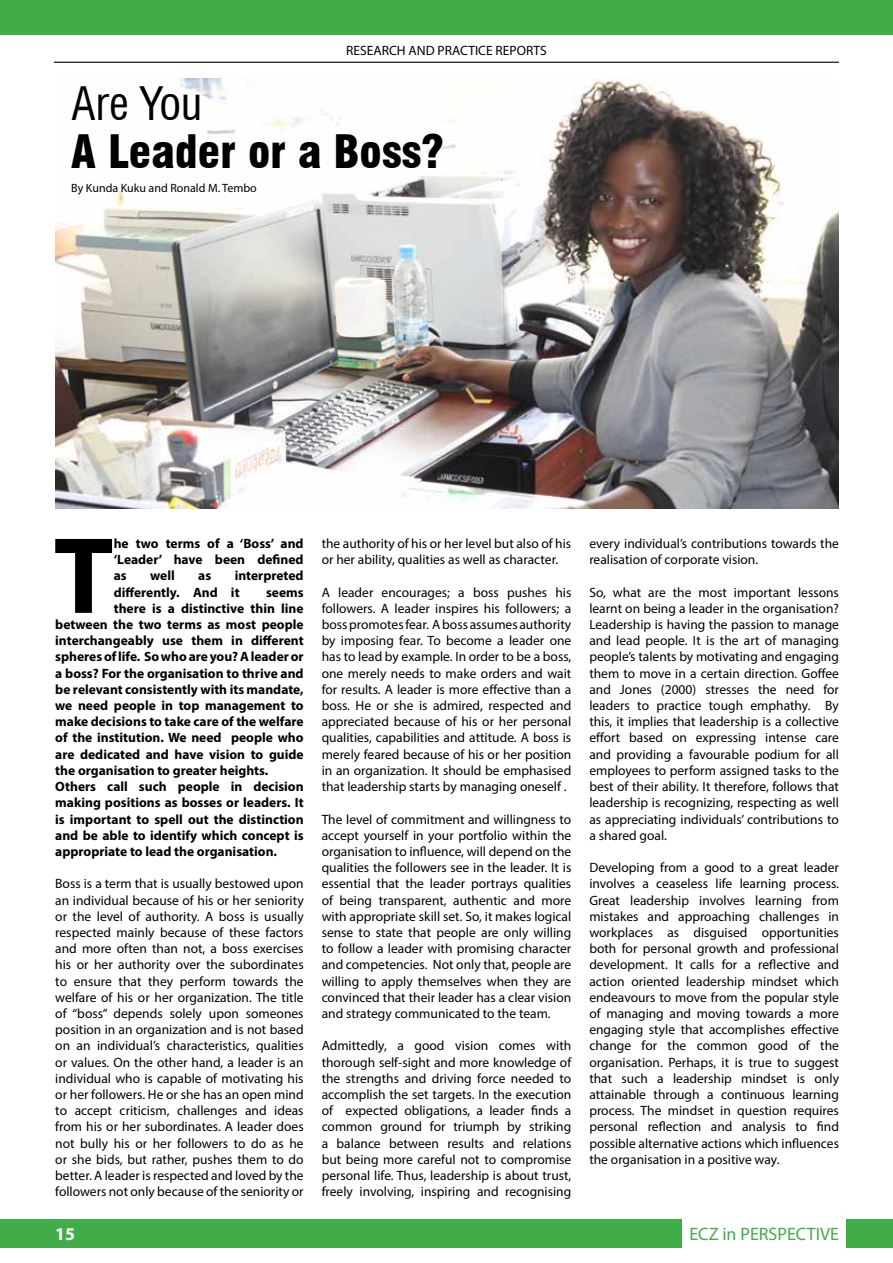
<style>
.page{position:relative;width:893px;height:1263px;background:#fff}
.page>*{position:absolute;margin:0;border:0;box-sizing:border-box;transform-origin:0 0}
.t1{font:700 109.65px "Myriad Pro";color:#000}
.t2{font:900 condensed 45px "Swiss 721 BT";color:#000}
.t3{font:condensed 45px "Swiss 721 BT";color:#000}
.t4{font:18px "Myriad Pro";color:#41ad49}
.t5{font:700 18px "Myriad Pro";color:#fff}
.t6{font:13.5px/16.2px "Myriad Pro";color:#000;text-align:justify}
.t7{font:700 13.5px/16.2px "Myriad Pro";color:#000;text-align:justify}
.t8{font:12px "Myriad Pro";color:#000}
</style>
<div class="page">
<hr style="left:54px;top:62px;width:785px;height:1px;background:#000">
<div style="left:846px;top:1220px;width:47px;height:28px;background:#41ad49"></div>
<div style="left:0;top:1220px;width:682px;height:28px;background:#41ad49"></div>
<hr style="left:0;top:0;width:1px;height:1263px;background:#27aae1">
<div style="left:0;top:0;width:893px;height:35px;background:#41ad49"></div>
<img style="left:55px;top:79px;width:784px;height:429px">
<p class="t6" style="left:346px;top:42px;width:202px">RESEARCH AND PRACTICE REPORTS</p>
<h2 class="t3" style="left:71px;top:77px;width:133px">Are You</h2>
<h2 class="t2" style="left:71px;top:125px;width:374px">A Leader or a Boss?</h2>
<p class="t8" style="left:71px;top:180px;width:187px">By Kunda Kuku and Ronald M. Tembo</p>
<h1 class="t1" style="left:54px;top:504px;width:62px">T</h1>
<p class="t7" style="left:114px;top:535px;width:191px">he two terms of a ‘Boss’ and ‘Leader’ have been defined as</p>
<p class="t7" style="left:114px;top:567px;width:191px;text-indent:121px">interpreted differently. And it</p>
<p class="t7" style="left:150px;top:567px;width:26px">well</p>
<p class="t7" style="left:198px;top:567px;width:14px">as</p>
<p class="t7" style="left:266px;top:584px;width:39px">seems</p>
<p class="t7" style="left:114px;top:600px;width:191px">there is a distinctive thin line</p>
<p class="t7" style="left:55px;top:616px;width:250px">between the two terms as most people</p>
<p class="t7" style="left:55px;top:632px;width:250px">interchangeably use them in different</p>
<p class="t7" style="left:55px;top:648px;width:250px">spheres of life. So who are you? A leader or</p>
<p class="t7" style="left:55px;top:665px;width:250px">a boss? For the organisation to thrive and</p>
<p class="t7" style="left:55px;top:681px;width:250px">be relevant consistently with its mandate,</p>
<p class="t7" style="left:55px;top:697px;width:250px">we need people in top management to</p>
<p class="t7" style="left:55px;top:713px;width:250px">make decisions to take care of the welfare</p>
<p class="t7" style="left:55px;top:729px;width:250px">of the institution. We need people who</p>
<p class="t7" style="left:55px;top:746px;width:250px">are dedicated and have vision to guide</p>
<p class="t7" style="left:55px;top:762px;width:215px">the organisation to greater heights.</p>
<p class="t7" style="left:55px;top:778px;width:250px">Others call such people in decision</p>
<p class="t7" style="left:55px;top:794px;width:250px">making positions as bosses or leaders. It</p>
<p class="t7" style="left:55px;top:810px;width:250px">is important to spell out the distinction</p>
<p class="t7" style="left:55px;top:827px;width:250px">and be able to identify which concept is</p>
<p class="t7" style="left:55px;top:843px;width:223px">appropriate to lead the organisation.</p>
<p class="t6" style="left:55px;top:875px;width:250px">Boss is a term that is usually bestowed upon an individual because of his or her seniority or the level of authority. A boss is usually respected mainly because of these factors and more often than not, a boss exercises his or her authority over the subordinates to ensure that they perform towards the welfare of his or her organization. The title of “boss” depends solely upon someones position in an organization and is not based on an individual’s characteristics, qualities or values. On the other hand, a leader is an individual who is capable of motivating his or her followers. He or she has an open mind to accept criticism, challenges and ideas from his or her subordinates. A leader does not bully his or her followers to do as he or she bids, but rather, pushes them to do better. A leader is respected and loved by the followers not only because of the seniority or</p>
<p class="t6" style="left:322px;top:535px;width:251px">the authority of his or her level but also of his or her ability, qualities as well as character.</p>
<p class="t6" style="left:322px;top:584px;width:251px">A leader encourages; a boss pushes his followers. A leader inspires his followers; a boss promotes fear. A boss assumes authority by imposing fear. To become a leader one has to lead by example. In order to be a boss, one merely needs to make orders and wait for results. A leader is more effective than a boss. He or she is admired, respected and appreciated because of his or her personal qualities, capabilities and attitude. A boss is merely feared because of his or her position in an organization. It should be emphasised that leadership starts by managing oneself .</p>
<p class="t6" style="left:322px;top:811px;width:251px">The level of commitment and willingness to accept yourself in your portfolio within the organisation to influence, will depend on the qualities the followers see in the leader. It is essential that the leader portrays qualities of being transparent, authentic and more with appropriate skill set. So, it makes logical sense to state that people are only willing to follow a leader with promising character and competencies. Not only that, people are willing to apply themselves when they are convinced that their leader has a clear vision and strategy communicated to the team.</p>
<p class="t6" style="left:322px;top:1037px;width:251px">Admittedly, a good vision comes with thorough self-sight and more knowledge of the strengths and driving force needed to accomplish the set targets. In the execution of expected obligations, a leader finds a common ground for triumph by striking a balance between results and relations but being more careful not to compromise personal life. Thus, leadership is about trust, freely involving, inspiring and recognising</p>
<p class="t6" style="left:589px;top:535px;width:251px">every individual’s contributions towards the realisation of corporate vision.</p>
<p class="t6" style="left:589px;top:584px;width:251px">So, what are the most important lessons learnt on being a leader in the organisation?<br>Leadership is having the passion to manage and lead people. It is the art of managing people’s talents by motivating and engaging them to move in a certain direction. Goffee and Jones (2000) stresses the need for leaders to practice tough emphathy. By this, it implies that leadership is a collective effort based on expressing intense care and providing a favourable podium for all employees to perform assigned tasks to the best of their ability. It therefore, follows that leadership is recognizing, respecting as well as appreciating individuals’ contributions to a shared goal.</p>
<p class="t6" style="left:589px;top:859px;width:251px">Developing from a good to a great leader involves a ceaseless life learning process.<br>Great leadership involves learning from mistakes and approaching challenges in workplaces as disguised opportunities both for personal growth and professional development. It calls for a reflective and action oriented leadership mindset which endeavours to move from the popular style of managing and moving towards a more engaging style that accomplishes effective change for the common good of the organisation. Perhaps, it is true to suggest that such a leadership mindset is only attainable through a continuous learning process. The mindset in question requires personal reflection and analysis to find possible alternative actions which influences the organisation in a positive way.</p>
<h3 class="t5" style="left:55px;top:1222px;width:21px">15</h3>
<h3 class="t4" style="left:689px;top:1222px;width:151px">ECZ in PERSPECTIVE</h3>
</div>
